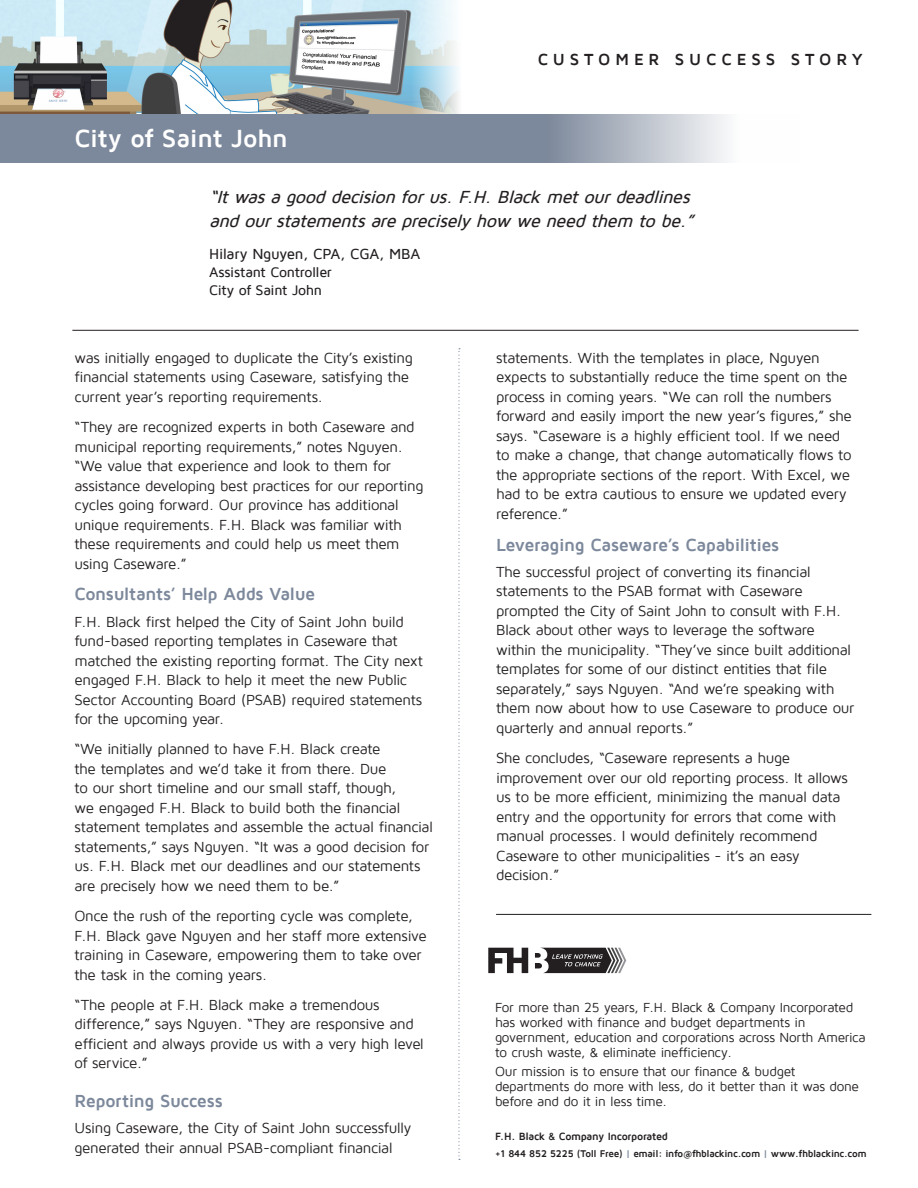
<style>
.page{position:relative;width:918px;height:1188px;background:#fff}
.page>*{position:absolute;margin:0;border:0;box-sizing:border-box;transform-origin:0 0}
.t1{font:700 25.5px "Maven Pro";letter-spacing:-.015em;color:#fff}
.Quotes{font:italic 500 18px/24px "Maven Pro";color:#231f20}
.Subhead{font:700 18px "Maven Pro";letter-spacing:-.025em;color:#7c889b}
.Paragraph_Style_1{font:700 18px "Maven Pro";letter-spacing:-.025em;color:#7c889b}
.t2{font:700 16.5px "Maven Pro";letter-spacing:.29em;color:#231f20}
.Paragraph_Style_1-2{font:15px/19.5px "Maven Pro";letter-spacing:-.025em;color:#231f20}
.Paragraph_Style_1-3{font:500 15px "Maven Pro";letter-spacing:-.015em;color:#231f20}
.Paragraph_Style_1-4{font:500 14.25px "Maven Pro";letter-spacing:-.025em;color:#231f20}
.Callout_Style{font:13.5px/15px "Maven Pro";letter-spacing:-.025em;color:#231f20}
.t3{font:700 10.8px "Maven Pro";letter-spacing:-.03em;color:#231f20}
.t4{font:700 10.05px "Maven Pro";letter-spacing:-.03em;color:#231f20}
.s1{color:#7c889b}
</style>
<div class="page">
<img style="left:0;top:0;width:395px;height:114px">
<svg style="left:458px;top:348px;width:2px;height:812px"></svg>
<svg style="left:488px;top:948px;width:40px;height:25px"></svg>
<svg style="left:535px;top:948px;width:91px;height:25px;background:#625f60"></svg>
<hr style="left:496px;top:914px;width:375px;height:1px;background:#231f20">
<hr style="left:72px;top:330px;width:787px;height:1px;background:#231f20">
<svg style="left:395px;top:0;width:64px;height:114px;background:#bed1d7"></svg>
<svg style="left:0;top:114px;width:727px;height:49px;background:#8b95a6"></svg>
<p class="t1" style="left:75px;top:125px;width:215px">City of Saint John</p>
<p class="t2" style="left:538px;top:51px;width:327px">CUSTOMER SUCCESS STORY</p>
<p class="Quotes" style="left:209px;top:186px;width:491px">“Itwasagooddecision forus.F.H.Black metourdeadlines andourstatementsarepreciselyhow weneedthem to be.”</p>
<p class="Paragraph_Style_1-3" style="left:209px;top:246px;width:213px">Hilary Nguyen, CPA, CGA, MBA</p>
<p class="Paragraph_Style_1-4" style="left:209px;top:265px;width:124px">Assistant Controller</p>
<p class="Paragraph_Style_1-4" style="left:209px;top:283px;width:115px">City of Saint John</p>
<p class="Paragraph_Style_1-2" style="left:75px;top:348px;width:340px">was initially engaged to duplicate the City’s existing financial statements using Caseware, satisfying the current year’s reporting requirements.</p>
<p class="Paragraph_Style_1-2" style="left:75px;top:417px;width:350px">“They are recognized experts in both Caseware and municipal reporting requirements,” notes Nguyen. “We value that experience and look to them for assistance developing best practices for our reporting cycles going forward. Our province has additional unique requirements. F.H. Black was familiar with these requirements and could help us meet them using Caseware.”</p>
<p class="Subhead" style="left:75px;top:585px;width:242px">Consultants’ Help Adds Value</p>
<p class="Paragraph_Style_1-2" style="left:75px;top:612px;width:350px">F.H. Black first helped the City of Saint John build fund-based reporting templates in Caseware that matched the existing reporting format. The City next engaged F.H. Black to help it meet the new Public Sector Accounting Board (PSAB) required statements for the upcoming year.</p>
<p class="Paragraph_Style_1-2" style="left:75px;top:740px;width:360px">“We initially planned to have F.H. Black create<br>the templates and we’d take it from there. Due<br>to our short timeline and our small staff, though,<br>we engaged F.H. Black to build both the financial statement templates and assemble the actual financial statements,” says Nguyen. “It was a good decision for us. F.H. Black met our deadlines and our statements are precisely how we need them to be.”</p>
<p class="Paragraph_Style_1-2" style="left:75px;top:907px;width:354px">Once the rush of the reporting cycle was complete, F.H. Black gave Nguyen and her staff more extensive training in Caseware, empowering them to take over the task in the coming years.</p>
<p class="Paragraph_Style_1-2" style="left:75px;top:995px;width:351px">“The people at F.H. Black make a tremendous difference,” says Nguyen. “They are responsive and efficient and always provide us with a very high level of service.”</p>
<p class="Subhead" style="left:75px;top:1091px;width:150px">Reporting Success</p>
<p class="Paragraph_Style_1-2" style="left:75px;top:1119px;width:338px">Using Caseware, the City of Saint John successfully generated their annual PSAB-compliant financial</p>
<p class="Paragraph_Style_1-2" style="left:496px;top:348px;width:357px">statements. With the templates in place, Nguyen expects to substantially reduce the time spent on the process in coming years. “We can roll the numbers forward and easily import the new year’s figures,” she says. “Caseware is a highly efficient tool. If we need to make a change, that change automatically flows to the appropriate sections of the report. With Excel, we had to be extra cautious to ensure we updated every reference.”</p>
<p class="Paragraph_Style_1" style="left:496px;top:535px;width:285px">Leveraging Caseware’s Capabilities</p>
<p class="Paragraph_Style_1-2" style="left:496px;top:562px;width:360px">The successful project of converting its financial statements to the PSAB format with Caseware prompted the City of Saint John to consult with F.H.<br>Black about other ways to leverage the software within the municipality. “They’ve since built additional templates for some of our distinct entities that file separately,” says Nguyen. “And we’re speaking with them now about how to use Caseware to produce our quarterly and annual reports.”</p>
<p class="Paragraph_Style_1-2" style="left:496px;top:748px;width:353px">She concludes, “Caseware represents a huge improvement over our old reporting process. It allows us to be more efficient, minimizing the manual data entry and the opportunity for errors that come with manual processes. I would definitely recommend Caseware to other municipalities - it’s an easy decision.”</p>
<p class="Callout_Style" style="left:495px;top:1000px;width:372px">For more than 25 years, F.H. Black &amp; Company Incorporated has worked with finance and budget departments in government, education and corporations across North America to crush waste, &amp; eliminate inefficiency.</p>
<p class="Callout_Style" style="left:495px;top:1064px;width:366px">Our mission is to ensure that our finance &amp; budget departments do more with less, do it better than it was done before and do it in less time.</p>
<p class="t3" style="left:495px;top:1131px;width:174px">F.H. Black &amp; Company Incorporated</p>
<p class="t4" style="left:495px;top:1148px;width:373px">+1 844 852 5225 (Toll Free) <span class="s1">|</span> email: info@fhblackinc.com <span class="s1">|</span> www.fhblackinc.com</p>
</div>
